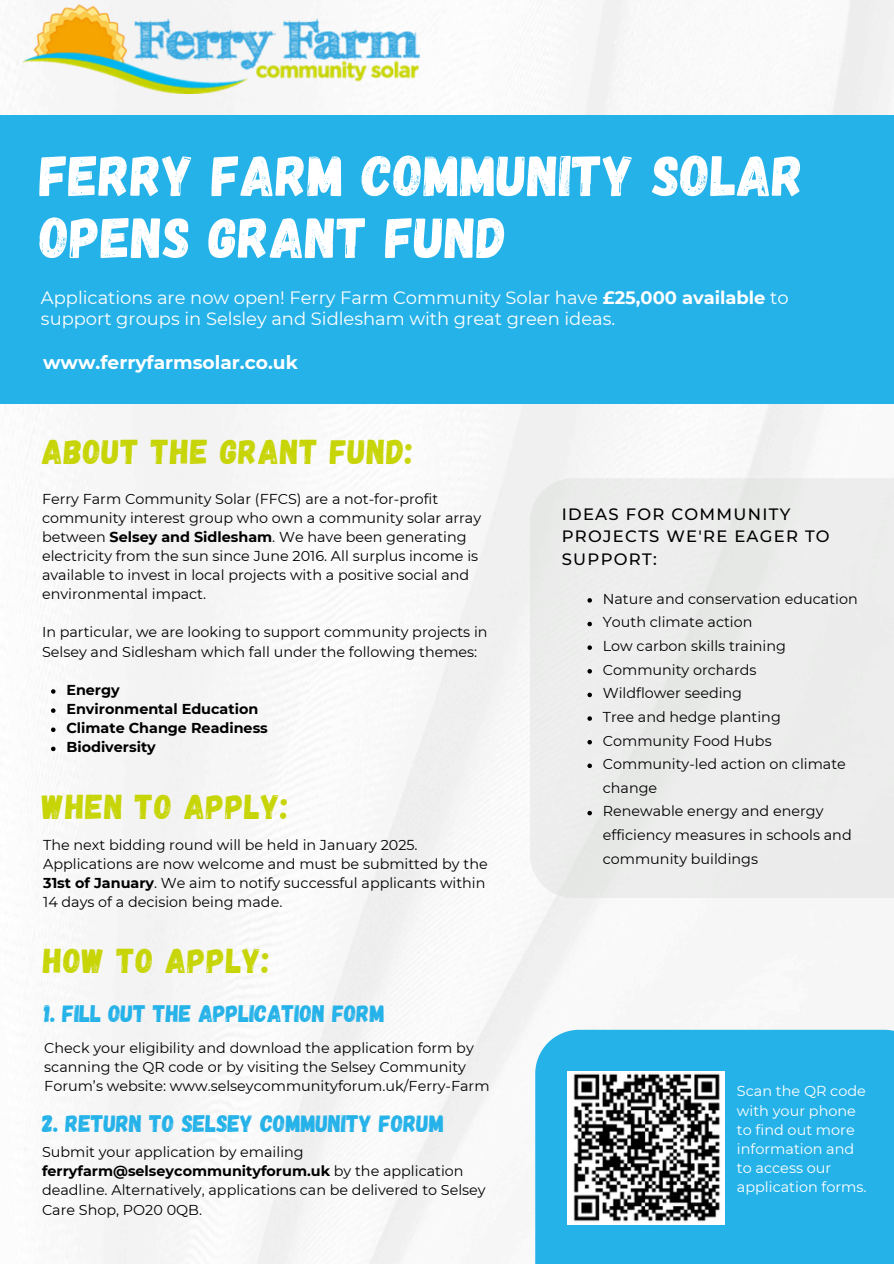
<style>
.page{position:relative;width:894px;height:1264px;background:#fff}
.page>*{position:absolute;margin:0;border:0;box-sizing:border-box;transform-origin:0 0}
.t1{font:57.45px/61.8px "Gagalin";letter-spacing:.01em;color:#fff}
.t2{font:34.5px "Gagalin";letter-spacing:.025em;color:#c7d507}
.t3{font:24px "Gagalin";color:#25b2e9}
.t4{font:700 18.6px "Montserrat";color:#fff}
.t5{font:17.85px/21.3px "Montserrat";color:#fff}
.t6{font:500 16.5px/22.5px "Montserrat";letter-spacing:.075em;color:#000}
.t7{font:14.4px/19.2px "Montserrat";color:#000}
.t8{font:14.4px/19.2px "Montserrat";color:#fff}
.t9{font:700 14.4px "Montserrat";color:#000}
.s1{font-weight:700}
</style>
<div class="page">
<img style="left:8px;top:0;width:885px;height:1263px">
<div style="left:0;top:115px;width:893px;height:289px;background:#25b2e9"></div>
<div style="left:529px;top:478px;width:364px;height:420px;background:#ecedec"></div>
<img style="left:22px;top:5px;width:398px;height:89px">
<div style="left:535px;top:1029px;width:358px;height:234px;background:#25b2e9"></div>
<img style="left:567px;top:1071px;width:157px;height:153px">
<svg style="left:51px;top:689px;width:4px;height:4px"></svg>
<svg style="left:51px;top:708px;width:4px;height:5px"></svg>
<svg style="left:51px;top:727px;width:4px;height:5px"></svg>
<svg style="left:51px;top:746px;width:4px;height:5px"></svg>
<svg style="left:587px;top:598px;width:4px;height:4px"></svg>
<svg style="left:587px;top:621px;width:4px;height:5px"></svg>
<svg style="left:587px;top:645px;width:4px;height:5px"></svg>
<svg style="left:587px;top:669px;width:4px;height:4px"></svg>
<svg style="left:587px;top:692px;width:4px;height:5px"></svg>
<svg style="left:587px;top:716px;width:4px;height:4px"></svg>
<svg style="left:587px;top:740px;width:4px;height:4px"></svg>
<svg style="left:587px;top:763px;width:4px;height:5px"></svg>
<svg style="left:587px;top:810px;width:4px;height:5px"></svg>
<h5 class="t1" style="left:40px;top:142px;width:765px">FERRY FARM COMMUNITY SOLAR<br>OPENS GRANT FUND</h5>
<h4 class="t5" style="left:41px;top:287px;width:749px">Applications are now open! Ferry Farm Community Solar have <span class="s1">£25,000 available</span> to support groups in Selsley and Sidlesham with great green ideas.</h4>
<h2 class="t4" style="left:43px;top:351px;width:256px">www.ferryfarmsolar.co.uk</h2>
<p class="t2" style="left:42px;top:429px;width:372px">ABOUT THE GRANT FUND:</p>
<p class="t7" style="left:42px;top:489px;width:440px">Ferry Farm Community Solar (FFCS) are a not-for-profit community interest group who own a community solar array between <span class="s1">Selsey and Sidlesham</span>. We have been generating electricity from the sun since June 2016. All surplus income is available to invest in local projects with a positive social and environmental impact.</p>
<p class="t7" style="left:42px;top:622px;width:447px">In particular, we are looking to support community projects in<br>Selsey and Sidlesham which fall under the following themes:</p>
<p class="t9" style="left:66px;top:681px;width:55px">Energy</p>
<p class="t9" style="left:66px;top:700px;width:193px">Environmental Education</p>
<p class="t9" style="left:66px;top:719px;width:203px">Climate Change Readiness</p>
<p class="t9" style="left:66px;top:738px;width:91px">Biodiversity</p>
<p class="t2" style="left:42px;top:783px;width:247px">WHEN TO APPLY:</p>
<h3 class="t7" style="left:43px;top:835px;width:446px">The next bidding round will be held in January 2025.<br>Applications are now welcome and must be submitted by the <span class="s1">31st of January</span>. We aim to notify successful applicants within 14 days of a decision being made.</h3>
<p class="t2" style="left:43px;top:938px;width:228px">HOW TO APPLY:</p>
<p class="t3" style="left:44px;top:998px;width:342px">1. FILL OUT THE APPLICATION FORM</p>
<p class="t7" style="left:44px;top:1037px;width:446px">Check your eligibility and download the application form by scanning the QR code or by visiting the Selsey Community<br>Forum’s website: www.selseycommunityforum.uk/Ferry-Farm</p>
<h2 class="t3" style="left:42px;top:1107px;width:403px">2. RETURN TO SELSEY COMMUNITY FORUM</h2>
<p class="t7" style="left:42px;top:1142px;width:445px">Submit your application by emailing <span class="s1">ferryfarm@selseycommunityforum.uk</span> by the application deadline. Alternatively, applications can be delivered to Selsey Care Shop, PO20 0QB.</p>
<p class="t6" style="left:561px;top:503px;width:269px">IDEAS FOR COMMUNITY<br>PROJECTS WE'RE EAGER TO<br>SUPPORT:</p>
<h2 class="t7" style="left:602px;top:589px;width:256px">Nature and conservation education</h2>
<p class="t7" style="left:602px;top:612px;width:151px">Youth climate action</p>
<h6 class="t7" style="left:602px;top:636px;width:185px">Low carbon skills training</h6>
<p class="t7" style="left:602px;top:660px;width:155px">Community orchards</p>
<p class="t7" style="left:602px;top:683px;width:141px">Wildflower seeding</p>
<p class="t7" style="left:602px;top:707px;width:179px">Tree and hedge planting</p>
<p class="t7" style="left:602px;top:730px;width:170px">Community Food Hubs</p>
<p class="t7" style="left:602px;top:752px;width:244px;line-height:23.7px">Community-led action on climate change</p>
<p class="t7" style="left:602px;top:799px;width:250px;line-height:23.7px">Renewable energy and energy efficiency measures in schools and community buildings</p>
<p class="t8" style="left:736px;top:1081px;width:131px">Scan the QR code with your phone to find out more information and to access our application forms.</p>
</div>
